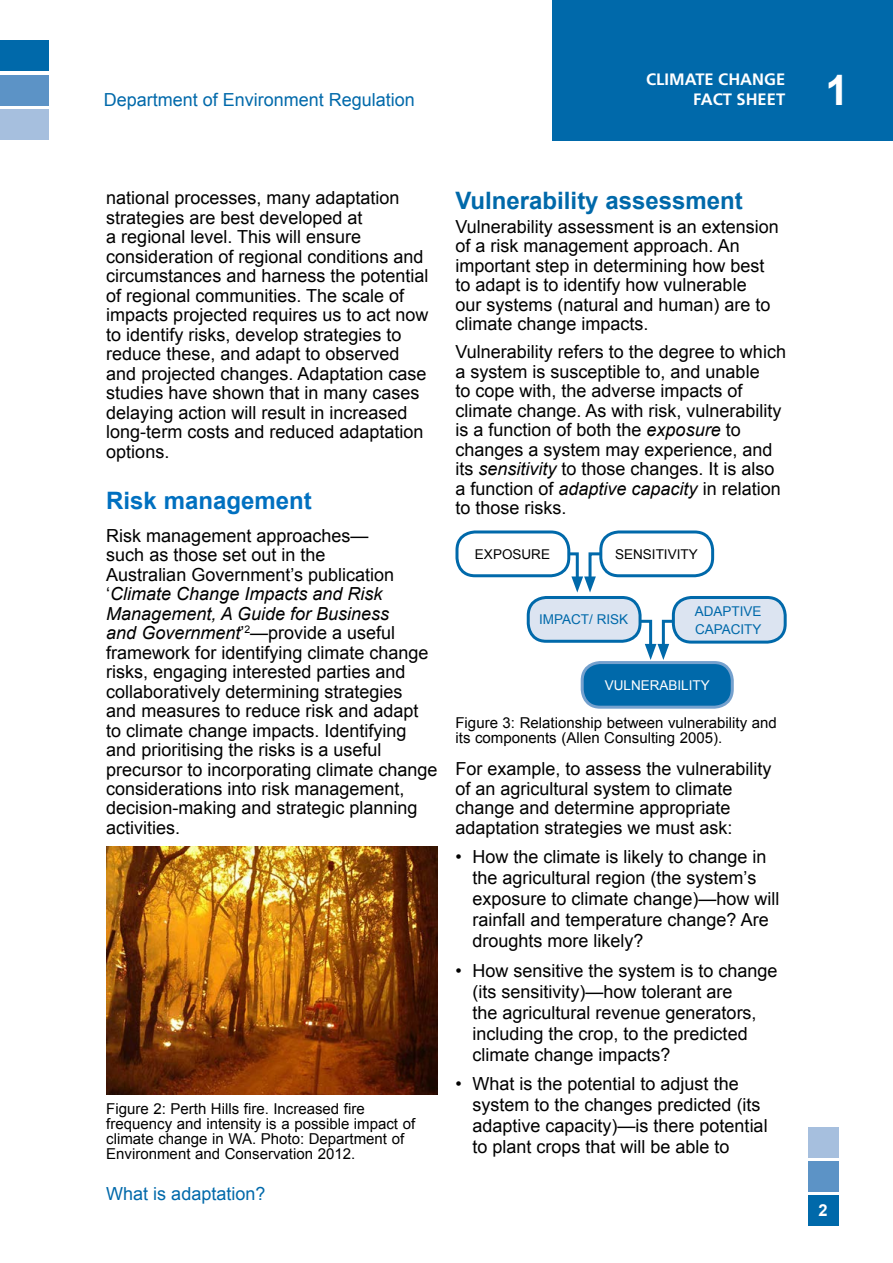
<style>
.page{position:relative;width:893px;height:1263px;background:#fff}
.page>*{position:absolute;margin:0;border:0;box-sizing:border-box;transform-origin:0 0}
.t1{font:700 42px "Arial";color:#fff}
.t2{font:700 24px "Arial";color:#0069aa}
.t3{font:700 24px "Arial";color:#0070c0}
.t4{font:18px/19.5px "Arial";color:#000}
.t5{font:18px "Arial";color:#0069aa}
.t6{font:700 16.5px/19.8px "Frutiger LT Std";color:#fff;text-align:right}
.t7{font:700 16.5px "Arial";color:#fff}
.t8{font:15px/15px "Arial";color:#000}
.t9{font:13.5px/18px "Arial";color:#0069aa}
.t10{font:13.5px "Arial";color:#000}
.t11{font:13.5px "Arial";color:#fff}
.s1{font-style:italic}
</style>
<div class="page">
<div style="left:0;top:40px;width:48px;height:31px;background:#0069aa"></div>
<div style="left:0;top:75px;width:48px;height:31px;background:#5c93c6"></div>
<div style="left:0;top:109px;width:48px;height:31px;background:#a6bfde"></div>
<div style="left:553px;top:0;width:340px;height:140px;background:#0069aa"></div>
<div style="left:808px;top:1195px;width:30px;height:30px;background:#0069aa"></div>
<div style="left:808px;top:1161px;width:30px;height:31px;background:#5c93c6"></div>
<div style="left:808px;top:1128px;width:30px;height:30px;background:#a6bfde"></div>
<img style="left:106px;top:846px;width:331px;height:248px">
<div style="left:582px;top:662px;width:150px;height:45px;background:#0069aa;border-radius:18px"></div>
<div style="left:581px;top:661px;width:153px;height:48px;border:3px solid #75a1ce;border-radius:18px"></div>
<svg style="left:549px;top:551px;width:75px;height:42px"></svg>
<svg style="left:631px;top:618px;width:51px;height:42px"></svg>
<div style="left:457px;top:532px;width:112px;height:44px;background:#fff;border-radius:18px"></div>
<div style="left:455px;top:530px;width:115px;height:47px;border:3px solid #0069aa;border-radius:18px"></div>
<div style="left:601px;top:532px;width:112px;height:44px;background:#fff;border-radius:18px"></div>
<div style="left:599px;top:530px;width:115px;height:47px;border:3px solid #0069aa;border-radius:18px"></div>
<div style="left:528px;top:597px;width:112px;height:44px;background:#dce4f1;border-radius:18px"></div>
<div style="left:527px;top:596px;width:114px;height:47px;border:3px solid #0069aa;border-radius:18px"></div>
<div style="left:673px;top:597px;width:112px;height:45px;background:#dce4f1;border-radius:18px"></div>
<div style="left:672px;top:596px;width:115px;height:48px;border:3px solid #0069aa;border-radius:18px"></div>
<p class="t5" style="left:104px;top:87px;width:313px">Department of Environment Regulation</p>
<p class="t6" style="left:646px;top:70px;width:140px">CLIMATE CHANGE<br>FACT SHEET</p>
<h1 class="t1" style="left:826px;top:62px;width:25px">1</h1>
<p class="t4" style="left:106px;top:189px;width:324px">national processes, many adaptation strategies are best developed at<br>a regional level. This will ensure consideration of regional conditions and circumstances and harness the potential of regional communities. The scale of impacts projected requires us to act now to identify risks, develop strategies to reduce these, and adapt to observed and projected changes. Adaptation case studies have shown that in many cases delaying action will result in increased long-term costs and reduced adaptation options.</p>
<h2 class="t3" style="left:106px;top:484px;width:207px">Risk management</h2>
<p class="t4" style="left:106px;top:526px;width:333px">Risk management approaches—<br>such as those set out in the<br>Australian Government’s publication ‘<span class="s1">Climate Change Impacts and Risk Management, A Guide for Business<br>and Government</span>’<sup>2</sup>—provide a useful framework for identifying climate change risks, engaging interested parties and collaboratively determining strategies<br>and measures to reduce risk and adapt to climate change impacts. Identifying and prioritising the risks is a useful precursor to incorporating climate change considerations into risk management, decision-making and strategic planning activities.</p>
<p class="t8" style="left:106px;top:1101px;width:310px">Figure 2: Perth Hills fire. Increased fire frequency and intensity is a possible impact of climate change in WA. Photo: Department of Environment and Conservation 2012.</p>
<p class="t5" style="left:106px;top:1181px;width:161px">What is adaptation?</p>
<h2 class="t2" style="left:455px;top:184px;width:289px">Vulnerability assessment</h2>
<p class="t4" style="left:455px;top:217px;width:325px">Vulnerability assessment is an extension of a risk management approach. An important step in determining how best to adapt is to identify how vulnerable<br>our systems (natural and human) are to climate change impacts.</p>
<p class="t4" style="left:455px;top:342px;width:332px">Vulnerability refers to the degree to which a system is susceptible to, and unable<br>to cope with, the adverse impacts of climate change. As with risk, vulnerability is a function of both the <span class="s1">exposure</span> to changes a system may experience, and its <span class="s1">sensitivity</span> to those changes. It is also a function of <span class="s1">adaptive capacity</span> in relation to those risks.</p>
<p class="t10" style="left:475px;top:545px;width:77px">EXPOSURE</p>
<p class="t10" style="left:615px;top:545px;width:84px">SENSITIVITY</p>
<p class="t9" style="left:539px;top:611px;width:91px">IMPACT/ RISK</p>
<p class="t9" style="left:695px;top:602px;width:68px">ADAPTIVE<br>CAPACITY</p>
<p class="t11" style="left:605px;top:676px;width:107px">VULNERABILITY</p>
<p class="t8" style="left:455px;top:715px;width:323px">Figure 3: Relationship between vulnerability and its components (Allen Consulting 2005).</p>
<p class="t4" style="left:455px;top:759px;width:318px">For example, to assess the vulnerability of an agricultural system to climate change and determine appropriate adaptation strategies we must ask:</p>
<p class="t4" style="left:472px;top:846px;width:309px;line-height:21px;text-indent:-17px">• How the climate is likely to change in the agricultural region (the system’s exposure to climate change)—how will rainfall and temperature change? Are droughts more likely?</p>
<p class="t4" style="left:472px;top:960px;width:307px;line-height:21px;text-indent:-17px">• How sensitive the system is to change (its sensitivity)—how tolerant are<br>the agricultural revenue generators, including the crop, to the predicted climate change impacts?</p>
<p class="t4" style="left:472px;top:1074px;width:297px;line-height:21px;text-indent:-17px">• What is the potential to adjust the system to the changes predicted (its adaptive capacity)—is there potential to plant crops that will be able to</p>
<p class="t7" style="left:818px;top:1200px;width:11px">2</p>
</div>
